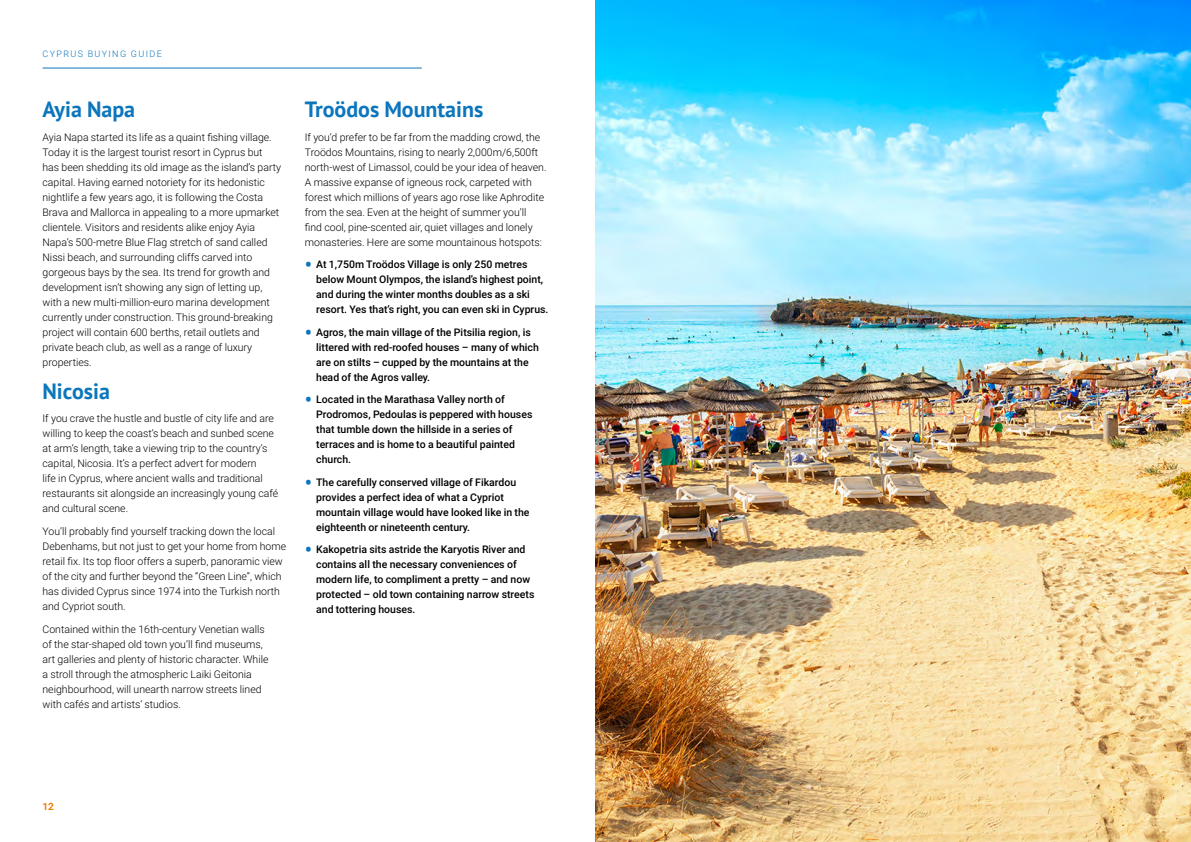
<style>
.page{position:relative;width:1191px;height:842px;background:#fff}
.page>*{position:absolute;margin:0;border:0;box-sizing:border-box;transform-origin:0 0}
.t1{font:700 22px "PT Sans";color:#0c76bc}
.t2{font:300 10.5px/15px "Roboto";color:#000}
.t3{font:500 10.5px/15px "Roboto";color:#000}
.t4{font:700 10px "Roboto";color:#ef7d00}
.t5{font:300 9px "Roboto";letter-spacing:.15em;color:#0c76bc}
.s1{font-size:21px;color:#0c76bc}
</style>
<div class="page">
<img style="left:596px;top:0;width:595px;height:842px">
<hr style="left:43px;top:68px;width:379px;height:1px;background:#0c76bc">
<p class="t5" style="left:43px;top:47px;width:121px">CYPRUS BUYING GUIDE</p>
<h1 class="t1" style="left:43px;top:95px;width:94px">Ayia Napa</h1>
<p class="t2" style="left:43px;top:129px;width:240px">Ayia Napa started its life as a quaint fishing village.<br>Today it is the largest tourist resort in Cyprus but has been shedding its old image as the island’s party capital. Having earned notoriety for its hedonistic nightlife a few years ago, it is following the Costa Brava and Mallorca in appealing to a more upmarket clientele. Visitors and residents alike enjoy Ayia Napa’s 500-metre Blue Flag stretch of sand called Nissi beach, and surrounding cliffs carved into gorgeous bays by the sea. Its trend for growth and development isn’t showing any sign of letting up, with a new multi-million-euro marina development currently under construction. This ground-breaking project will contain 600 berths, retail outlets and private beach club, as well as a range of luxury properties.</p>
<h1 class="t1" style="left:43px;top:377px;width:69px">Nicosia</h1>
<p class="t2" style="left:43px;top:411px;width:237px">If you crave the hustle and bustle of city life and are willing to keep the coast’s beach and sunbed scene at arm’s length, take a viewing trip to the country’s capital, Nicosia. It’s a perfect advert for modern<br>life in Cyprus, where ancient walls and traditional restaurants sit alongside an increasingly young café and cultural scene.</p>
<p class="t2" style="left:43px;top:523px;width:245px">You’ll probably find yourself tracking down the local Debenhams, but not just to get your home from home retail fix. Its top floor offers a superb, panoramic view of the city and further beyond the “Green Line”, which has divided Cyprus since 1974 into the Turkish north and Cypriot south.</p>
<p class="t2" style="left:43px;top:621px;width:227px">Contained within the 16th-century Venetian walls of the star-shaped old town you’ll find museums, art galleries and plenty of historic character. While a stroll through the atmospheric Laiki Geitonia neighbourhood, will unearth narrow streets lined with cafés and artists’ studios.</p>
<h1 class="t1" style="left:305px;top:95px;width:180px">Troödos Mountains</h1>
<p class="t2" style="left:305px;top:129px;width:243px">If you’d prefer to be far from the madding crowd, the Troödos Mountains, rising to nearly 2,000m/6,500ft north-west of Limassol, could be your idea of heaven.<br>A massive expanse of igneous rock, carpeted with forest which millions of years ago rose like Aphrodite from the sea. Even at the height of summer you’ll<br>find cool, pine-scented air, quiet villages and lonely monasteries. Here are some mountainous hotspots:</p>
<p class="t3" style="left:316px;top:257px;width:234px;text-indent:-11px"><span class="s1">•</span> At 1,750m Troödos Village is only 250 metres below Mount Olympos, the island’s highest point, and during the winter months doubles as a ski resort. Yes that’s right, you can even ski in Cyprus.</p>
<p class="t3" style="left:316px;top:324px;width:224px;text-indent:-11px"><span class="s1">•</span> Agros, the main village of the Pitsilia region, is littered with red-roofed houses – many of which are on stilts – cupped by the mountains at the head of the Agros valley.</p>
<p class="t3" style="left:316px;top:392px;width:218px;text-indent:-11px"><span class="s1">•</span> Located in the Marathasa Valley north of Prodromos, Pedoulas is peppered with houses that tumble down the hillside in a series of terraces and is home to a beautiful painted church.</p>
<p class="t3" style="left:316px;top:474px;width:215px;text-indent:-11px"><span class="s1">•</span> The carefully conserved village of Fikardou provides a perfect idea of what a Cypriot mountain village would have looked like in the eighteenth or nineteenth century.</p>
<p class="t3" style="left:316px;top:542px;width:220px;text-indent:-11px"><span class="s1">•</span> Kakopetria sits astride the Karyotis River and contains all the necessary conveniences of modern life, to compliment a pretty – and now protected – old town containing narrow streets and tottering houses.</p>
<p class="t4" style="left:43px;top:800px;width:13px">12</p>
</div>
